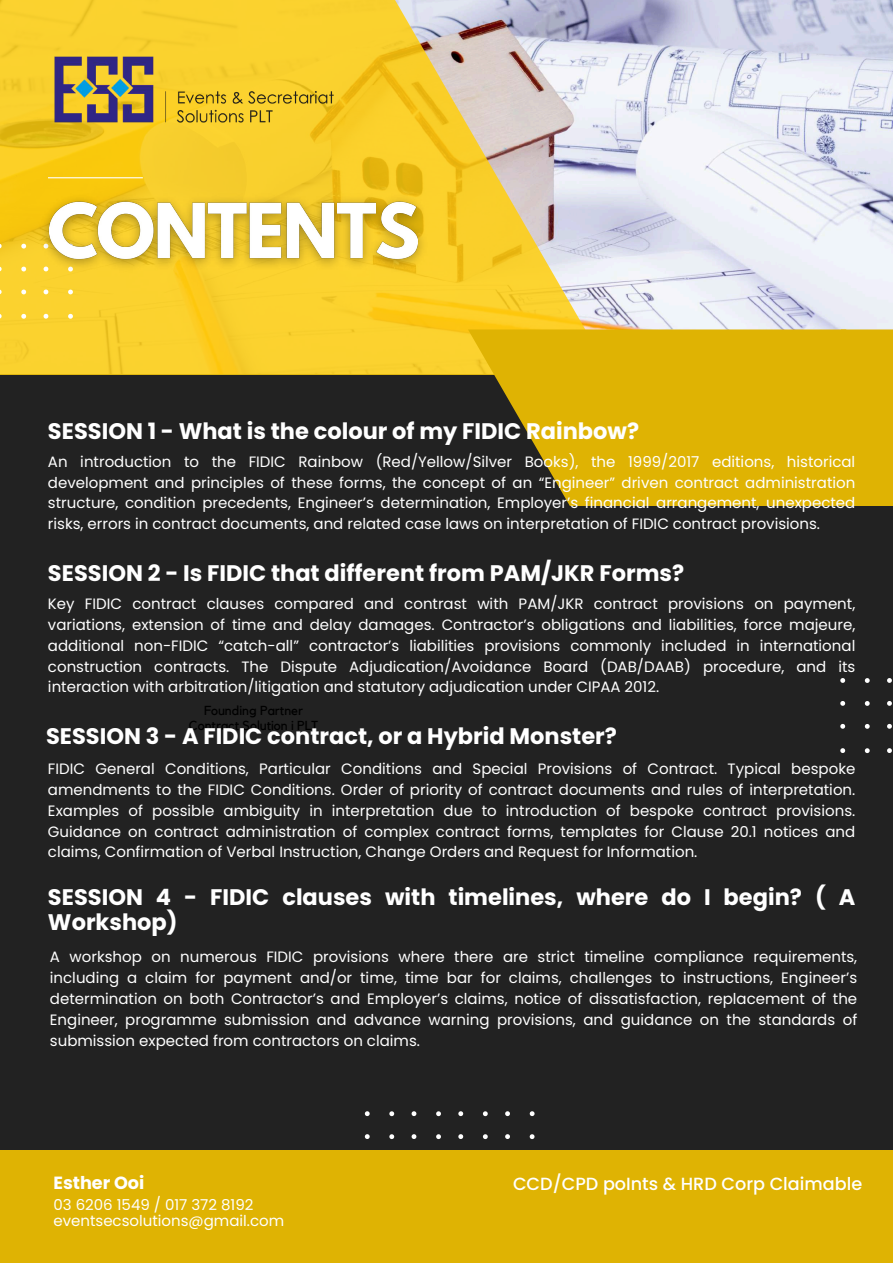
<style>
.page{position:relative;width:893px;height:1263px;background:#222}
.page>*{position:absolute;margin:0;border:0;box-sizing:border-box;transform-origin:0 0}
.t1{font:700 22.5px/24.8px "Poppins";color:#fff}
.t2{font:500 17.62px "Poppins";color:#fff}
.t3{font:700 17.62px "Poppins";color:#fff}
.t4{font:15px/20.9px "Poppins";color:#fff;text-align:justify}
.t5{font:13.05px/15.4px "Kollektif";color:#000;text-align:center}
</style>
<div class="page">
<img style="left:611px;top:0;width:282px;height:329px">
<svg style="left:0;top:0;width:611px;height:375px;background:#eecc52"></svg>
<svg style="left:468px;top:329px;width:425px;height:177px;background:#c7a107"></svg>
<svg style="left:0;top:244px;width:73px;height:75px;background:#fad336"></svg>
<svg style="left:365px;top:1111px;width:169px;height:29px"></svg>
<svg style="left:840px;top:678px;width:52px;height:75px"></svg>
<div style="left:0;top:1150px;width:893px;height:113px;background:#dfb303"></div>
<img style="left:48px;top:50px;width:292px;height:79px">
<hr style="left:48px;top:177px;width:95px;height:1px;background:#fff">
<div style="left:702px;top:404px;width:78px;height:75px;background:#dfb303"></div>
<img style="left:33px;top:187px;width:401px;height:95px">
<h1 class="t1" style="left:48px;top:419px;width:592px">SESSION 1 - What is the colour of my FIDIC Rainbow?</h1>
<p class="t4" style="left:48px;top:451px;width:809px">An introduction to the FIDIC Rainbow (Red/Yellow/Silver Books), the 1999/2017 editions, historical development and principles of these forms, the concept of an “Engineer” driven contract administration structure, condition precedents, Engineer’s determination, Employer’s financial arrangement, unexpected risks, errors in contract documents, and related case laws on interpretation of FIDIC contract provisions.</p>
<h1 class="t1" style="left:48px;top:561px;width:637px">SESSION 2 - Is FIDIC that different from PAM/JKR Forms?</h1>
<p class="t4" style="left:48px;top:593px;width:809px">Key FIDIC contract clauses compared and contrast with PAM/JKR contract provisions on payment, variations, extension of time and delay damages. Contractor’s obligations and liabilities, force majeure, additional non-FIDIC “catch-all” contractor’s liabilities provisions commonly included in international construction contracts. The Dispute Adjudication/Avoidance Board (DAB/DAAB) procedure, and its interaction with arbitration/litigation and statutory adjudication under CIPAA 2012.</p>
<h1 class="t1" style="left:46px;top:724px;width:572px">SESSION 3 - A FIDIC contract, or a Hybrid Monster?</h1>
<p class="t4" style="left:48px;top:758px;width:809px">FIDIC General Conditions, Particular Conditions and Special Provisions of Contract. Typical bespoke amendments to the FIDIC Conditions. Order of priority of contract documents and rules of interpretation.<br>Examples of possible ambiguity in interpretation due to introduction of bespoke contract provisions.<br>Guidance on contract administration of complex contract forms, templates for Clause 20.1 notices and claims, Confirmation of Verbal Instruction, Change Orders and Request for Information.</p>
<h1 class="t1" style="left:48px;top:885px;width:809px">SESSION 4 - FIDIC clauses with timelines, where do I begin? ( A<br>Workshop)</h1>
<p class="t4" style="left:50px;top:946px;width:809px">A workshop on numerous FIDIC provisions where there are strict timeline compliance requirements, including a claim for payment and/or time, time bar for claims, challenges to instructions, Engineer’s determination on both Contractor’s and Employer’s claims, notice of dissatisfaction, replacement of the Engineer, programme submission and advance warning provisions, and guidance on the standards of submission expected from contractors on claims.</p>
<p class="t5" style="left:189px;top:703px;width:131px">Founding Partner<br>Contract Solution i PLT</p>
<p class="t3" style="left:53px;top:1170px;width:92px">Esther Ooi</p>
<p class="t4" style="left:53px;top:1196px;width:232px;line-height:16.4px">03 6206 1549 / 017 372 8192 eventsecsolutions@gmail.com</p>
<p class="t2" style="left:513px;top:1171px;width:351px">CCD/CPD poInts &amp; HRD Corp Claimable</p>
</div>
